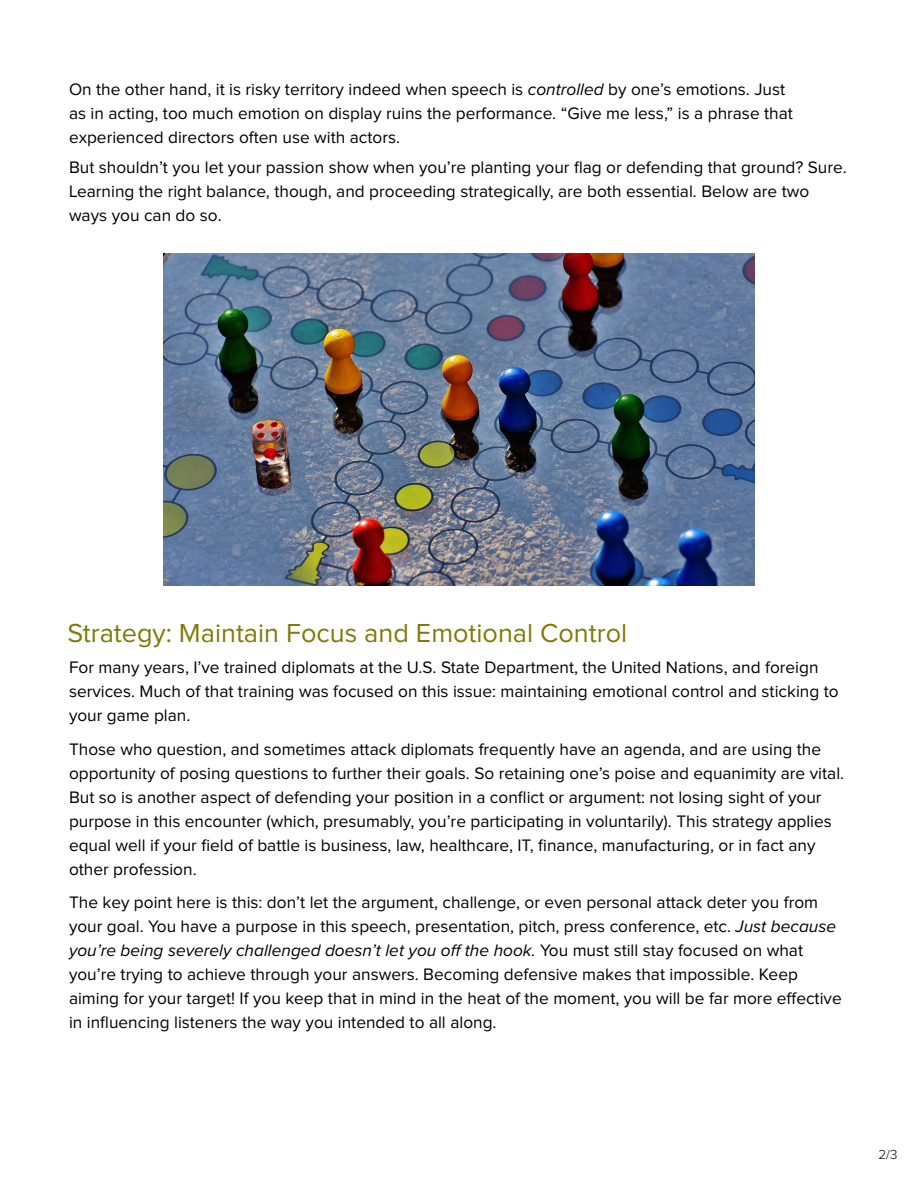
<style>
.page{position:relative;width:918px;height:1188px;background:#fff}
.page>*{position:absolute;margin:0;border:0;box-sizing:border-box;transform-origin:0 0}
.t1{font:27px "Proxima Nova";color:#817907}
.t2{font:17.25px/24px "Proxima Nova";color:#000}
.t3{font:300 13.5px "Proxima Nova";color:#000}
.s1{font-style:italic}
</style>
<div class="page">
<img style="left:164px;top:254px;width:590px;height:331px">
<p class="t2" style="left:69px;top:77px;width:725px">On the other hand, it is risky territory indeed when speech is <span class="s1">controlled</span> by one’s emotions. Just as in acting, too much emotion on display ruins the performance. “Give me less,” is a phrase that experienced directors often use with actors.</p>
<p class="t2" style="left:69px;top:156px;width:779px">But shouldn’t you let your passion show when you’re planting your flag or defending that ground? Sure.<br>Learning the right balance, though, and proceeding strategically, are both essential. Below are two ways you can do so.</p>
<h1 class="t1" style="left:68px;top:618px;width:561px">Strategy: Maintain Focus and Emotional Control</h1>
<p class="t2" style="left:69px;top:656px;width:771px">For many years, I’ve trained diplomats at the U.S. State Department, the United Nations, and foreign services. Much of that training was focused on this issue: maintaining emotional control and sticking to your game plan.</p>
<p class="t2" style="left:69px;top:737px;width:777px">Those who question, and sometimes attack diplomats frequently have an agenda, and are using the opportunity of posing questions to further their goals. So retaining one’s poise and equanimity are vital.<br>But so is another aspect of defending your position in a conflict or argument: not losing sight of your purpose in this encounter (which, presumably, you’re participating in voluntarily). This strategy applies equal well if your field of battle is business, law, healthcare, IT, finance, manufacturing, or in fact any other profession.</p>
<p class="t2" style="left:69px;top:891px;width:774px">The key point here is this: don’t let the argument, challenge, or even personal attack deter you from your goal. You have a purpose in this speech, presentation, pitch, press conference, etc. <span class="s1">Just because you’re being severely challenged doesn’t let you off the hook.</span> You must still stay focused on what you’re trying to achieve through your answers. Becoming defensive makes that impossible. Keep aiming for your target! If you keep that in mind in the heat of the moment, you will be far more effective in influencing listeners the way you intended to all along.</p>
<p class="t3" style="left:878px;top:1144px;width:21px">2/3</p>
</div>
